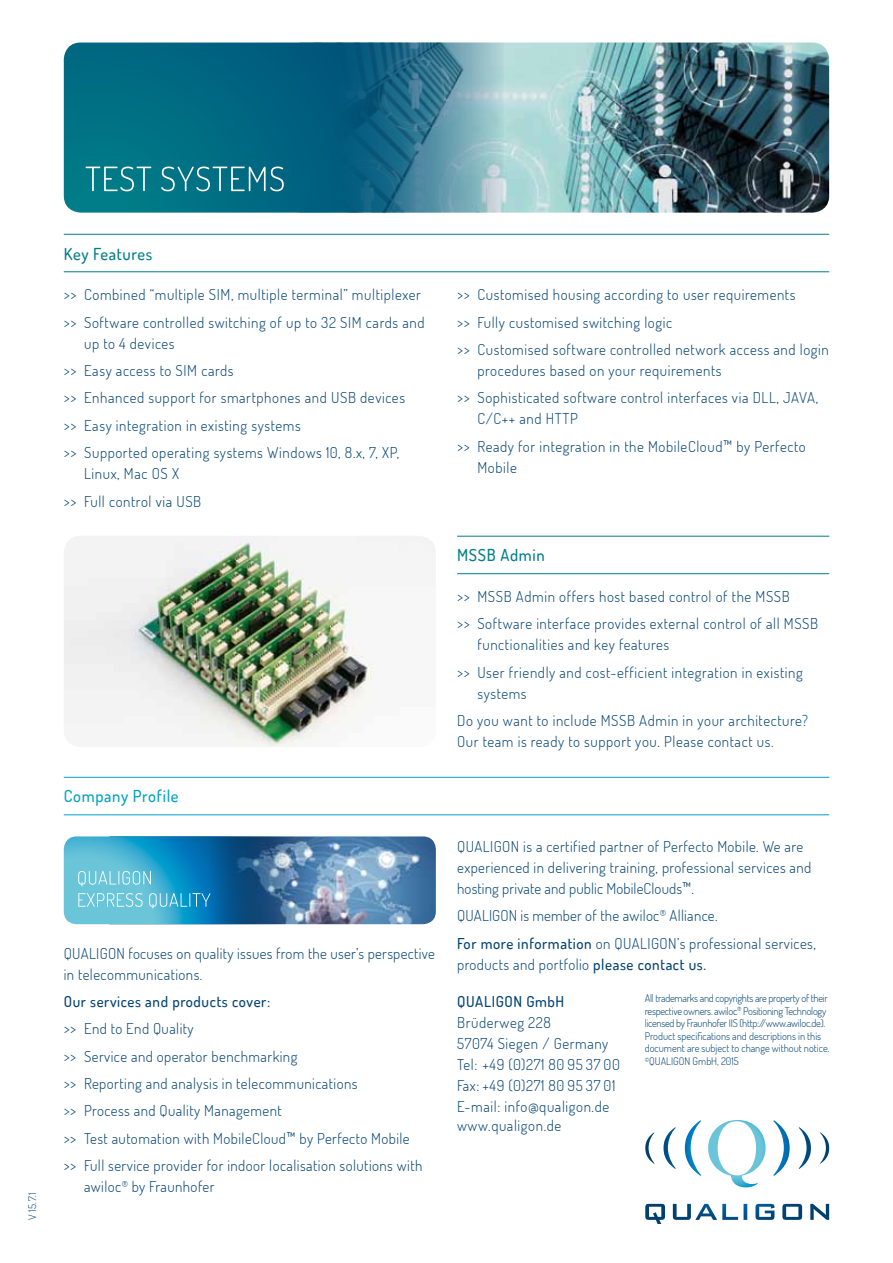
<style>
.page{position:relative;width:893px;height:1263px;background:#fff}
.page>*{position:absolute;margin:0;border:0;box-sizing:border-box;transform-origin:0 0}
.t1{font:500 16.5px "Dosis";letter-spacing:.04em;color:#007d88}
.t2{font:500 16.5px "Dosis";letter-spacing:.04em;color:#00a2c0}
.t3{font:300 15px/27.3px "Dosis";letter-spacing:.04em;color:#004171}
.t4{font:300 15px/21px "Dosis";letter-spacing:.02em;color:#004171}
.t5{font:500 15px "Dosis";letter-spacing:.04em;color:#004171}
.t6{font:300 10.5px/12.6px "Dosis";letter-spacing:-.025em;color:#004171}
.s1{font-weight:500}
</style>
<div class="page">
<img style="left:64px;top:536px;width:371px;height:211px">
<hr style="left:64px;top:234px;width:765px;height:1px;background:#007d88">
<hr style="left:64px;top:271px;width:765px;height:1px;background:#007d88">
<hr style="left:457px;top:536px;width:372px;height:1px;background:#007d88">
<hr style="left:457px;top:573px;width:372px;height:1px;background:#007d88">
<img style="left:504px;top:43px;width:325px;height:170px">
<svg style="left:64px;top:43px;width:440px;height:170px;background:#1d748c"></svg>
<svg style="left:86px;top:167px;width:198px;height:24px;background:#2d8b9a"></svg>
<svg style="left:645px;top:1120px;width:184px;height:67px"></svg>
<hr style="left:64px;top:777px;width:765px;height:1px;background:#00a2c0">
<hr style="left:64px;top:814px;width:765px;height:1px;background:#00a2c0">
<img style="left:282px;top:836px;width:154px;height:88px">
<svg style="left:64px;top:836px;width:227px;height:88px;background:#2f88b3"></svg>
<svg style="left:78px;top:893px;width:132px;height:16px;background:#67bfda"></svg>
<svg style="left:78px;top:871px;width:73px;height:15px"></svg>
<p class="t6" style="left:26px;top:1220px;width:30px;rotate:-90deg">V 15.7.1</p>
<p class="t1" style="left:64px;top:243px;width:90px">Key Features</p>
<p class="t3" style="left:64px;top:281px;width:362px">&gt;&gt; Combined “multiple SIM, multiple terminal” multiplexer &gt;&gt; Software controlled switching of up to 32 SIM cards and</p>
<p class="t3" style="left:64px;top:329px;width:343px;text-indent:20px">up to 4 devices<br>&gt;&gt; Easy access to SIM cards<br>&gt;&gt; Enhanced support for smartphones and USB devices &gt;&gt; Easy integration in existing systems<br>&gt;&gt; Supported operating systems Windows 10, 8.x, 7, XP,</p>
<p class="t3" style="left:64px;top:460px;width:139px;text-align:center">Linux, Mac OS X<br>&gt;&gt; Full control via USB</p>
<p class="t2" style="left:64px;top:785px;width:116px">Company Profile</p>
<p class="t4" style="left:64px;top:942px;width:373px">QUALIGON focuses on quality issues from the user’s perspective in telecommunications.</p>
<p class="t5" style="left:64px;top:992px;width:208px">Our services and products cover:</p>
<p class="t3" style="left:64px;top:1015px;width:360px">&gt;&gt; End to End Quality<br>&gt;&gt; Service and operator benchmarking<br>&gt;&gt; Reporting and analysis in telecommunications<br>&gt;&gt; Process and Quality Management<br>&gt;&gt; Test automation with MobileCloud™ by Perfecto Mobile &gt;&gt; Full service provider for indoor localisation solutions with</p>
<p class="t3" style="left:84px;top:1173px;width:132px">awiloc<sup>®</sup> by Fraunhofer</p>
<p class="t3" style="left:457px;top:281px;width:373px">&gt;&gt; Customised housing according to user requirements<br>&gt;&gt; Fully customised switching logic<br>&gt;&gt; Customised software controlled network access and login</p>
<p class="t3" style="left:457px;top:356px;width:362px;text-indent:20px">procedures based on your requirements<br>&gt;&gt; Sophisticated software control interfaces via DLL, JAVA,</p>
<p class="t3" style="left:457px;top:405px;width:350px;text-indent:20px">C/C++ and HTTP<br>&gt;&gt; Ready for integration in the MobileCloud™ by Perfecto</p>
<p class="t3" style="left:477px;top:453px;width:41px">Mobile</p>
<p class="t1" style="left:457px;top:544px;width:89px">MSSB Admin</p>
<p class="t3" style="left:457px;top:582px;width:363px">&gt;&gt; MSSB Admin offers host based control of the MSSB<br>&gt;&gt; Software interface provides external control of all MSSB</p>
<p class="t3" style="left:457px;top:631px;width:347px;text-indent:20px">functionalities and key features<br>&gt;&gt; User friendly and cost-efficient integration in existing</p>
<p class="t3" style="left:457px;top:679px;width:353px;text-indent:20px">systems<br>Do you want to include MSSB Admin in your architecture?</p>
<p class="t3" style="left:457px;top:727px;width:318px">Our team is ready to support you. Please contact us.</p>
<p class="t3" style="left:457px;top:835px;width:356px;line-height:21px">QUALIGON is a certified partner of Perfecto Mobile. We are experienced in delivering training, professional services and hosting private and public MobileClouds™.</p>
<p class="t4" style="left:457px;top:902px;width:360px;line-height:27.5px">QUALIGON is member of the awiloc<sup>®</sup> Alliance.<br><span class="s1">For more information</span> on QUALIGON’s professional services,</p>
<p class="t3" style="left:457px;top:950px;width:250px">products and portfolio <span class="s1">please contact us.</span></p>
<p class="t5" style="left:457px;top:991px;width:109px">QUALIGON GmbH</p>
<p class="t3" style="left:457px;top:1011px;width:164px;line-height:21px">Brüderweg 228<br>57074 Siegen / Germany<br>Tel: +49 (0)271 80 95 37 00<br>Fax: +49 (0)271 80 95 37 01<br>E-mail: info@qualigon.de</p>
<p class="t3" style="left:457px;top:1111px;width:106px">www.qualigon.de</p>
<p class="t6" style="left:645px;top:991px;width:186px">All trademarks and copyrights are property of their respective owners. awiloc<sup>®</sup> Positioning Technology licensed by Fraunhofer IIS (http://www.awiloc.de).<br>Product specifications and descriptions in this document are subject to change without notice. <sup>©</sup>QUALIGON GmbH, 2015</p>
</div>
